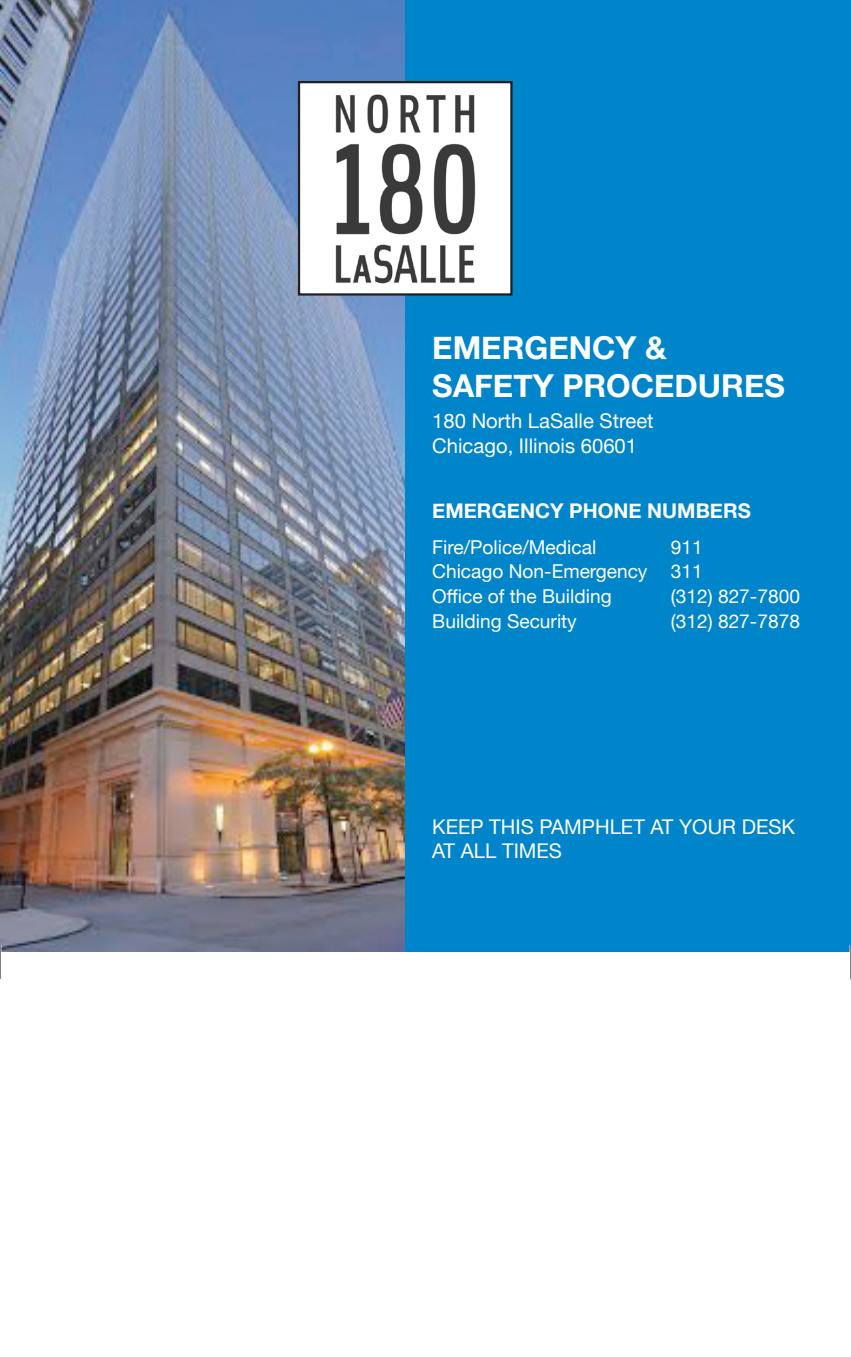
<style>
.page{position:relative;width:851px;height:1357px;background:#fff}
.page>*{position:absolute;margin:0;border:0;box-sizing:border-box;transform-origin:0 0}
.t1{font:700 31.5px/37.8px "Helvetica Neue";color:#fff}
.t2{font:20.25px/24.8px "Helvetica Neue";color:#fff}
.t3{font:700 20.25px "Helvetica Neue";color:#fff}
.t4{font:19.12px/24.8px "Helvetica Neue";color:#fff;text-align:justify}
</style>
<div class="page">
<img style="left:0;top:0;width:405px;height:952px">
<div style="left:405px;top:0;width:445px;height:952px;background:#0084ca"></div>
<img style="left:301px;top:84px;width:208px;height:209px">
<div style="left:298px;top:81px;width:214px;height:215px;border:2px solid #231f20"></div>
<hr style="left:849px;top:945px;width:1px;height:34px;background:#fff">
<hr style="left:0;top:945px;width:1px;height:34px;background:#000">
<hr style="left:850px;top:945px;width:1px;height:34px;background:#000">
<h1 class="t1" style="left:432px;top:327px;width:354px">EMERGENCY &amp;<br>SAFETY PROCEDURES</h1>
<p class="t2" style="left:432px;top:407px;width:223px">180 North LaSalle Street<br>Chicago, Illinois 60601</p>
<p class="t3" style="left:432px;top:492px;width:320px">EMERGENCY PHONE NUMBERS</p>
<p class="t4" style="left:432px;top:533px;width:165px">Fire/Police/Medical</p>
<p class="t4" style="left:432px;top:533px;width:272px;text-indent:239px">911<br>Chicago Non-Emergency 311<br>Office of the Building</p>
<p class="t4" style="left:671px;top:583px;width:130px">(312) 827-7800</p>
<p class="t4" style="left:432px;top:607px;width:146px">Building Security</p>
<p class="t4" style="left:671px;top:607px;width:130px">(312) 827-7878</p>
<p class="t2" style="left:432px;top:813px;width:364px">KEEP THIS PAMPHLET AT YOUR DESK<br>AT ALL TIMES</p>
</div>
